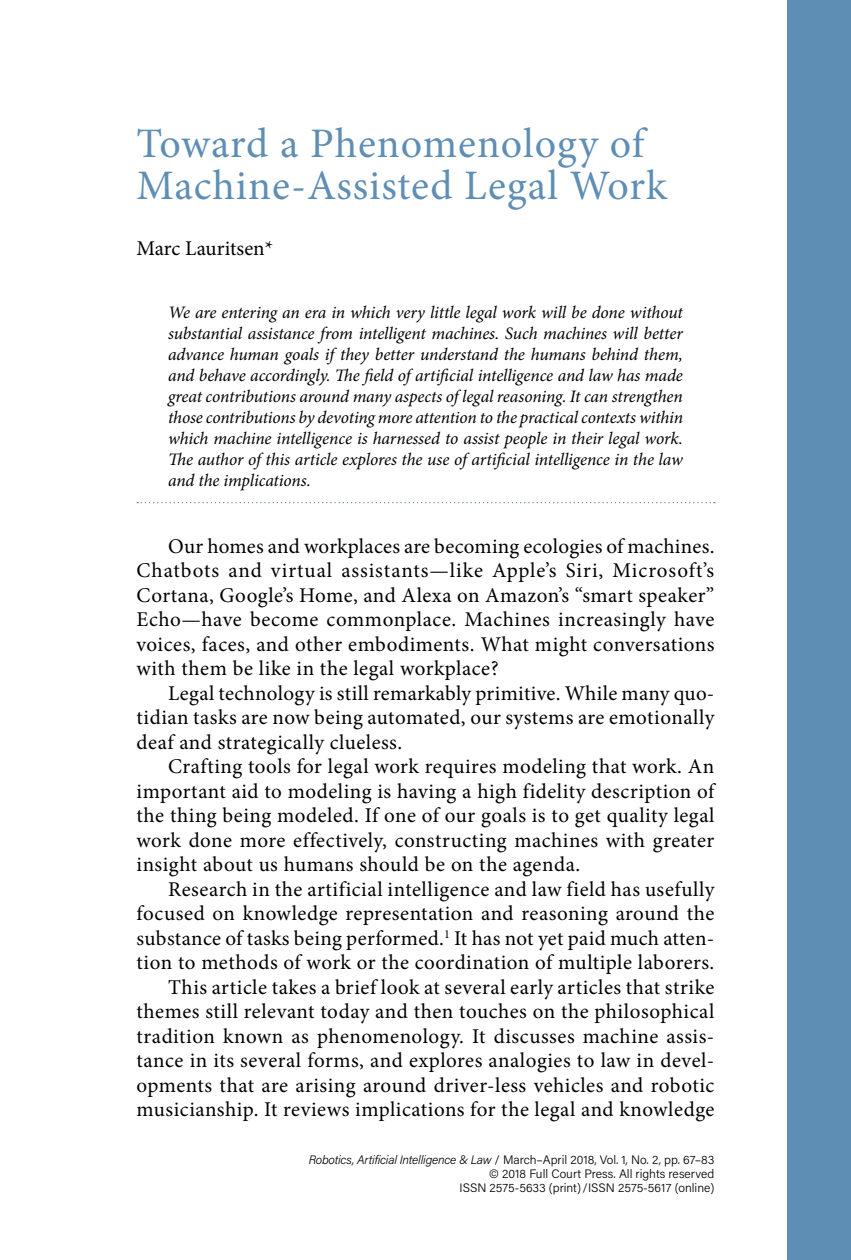
<style>
.page{position:relative;width:851px;height:1260px;background:#fff}
.page>*{position:absolute;margin:0;border:0;box-sizing:border-box;transform-origin:0 0}
.CT{font:42px/42px "Minion Pro";letter-spacing:.02em;color:#5f8eb5}
.t{font:21px/24.5px "Minion Pro";letter-spacing:.02em;color:#000;text-align:justify}
.CA{font:21px "Minion Pro";color:#000}
.abstract{font:italic 17.5px/21px "Minion Pro";letter-spacing:-.01em;color:#000;text-align:justify}
.t1{font:300 12.25px "Acumin Pro";color:#000}
.s1{font-style:italic}
</style>
<div class="page">
<div style="left:788px;top:0;width:62px;height:1260px;background:#5f8eb5"></div>
<svg style="left:137px;top:502px;width:577px;height:1px"></svg>
<p class="CT" style="left:136px;top:122px;width:532px">Toward a Phenomenology of<br>Machine-Assisted Legal Work</p>
<p class="CA" style="left:136px;top:234px;width:138px">Marc Lauritsen*</p>
<p class="abstract" style="left:168px;top:302px;width:516px">We are entering an era in which very little legal work will be done without substantial assistance from intelligent machines. Such machines will better advance human goals if they better understand the humans behind them, and behave accordingly. The field of artificial intelligence and law has made great contributions around many aspects of legal reasoning. It can strengthen those contributions by devoting more attention to the practical contexts within which machine intelligence is harnessed to assist people in their legal work.<br>The author of this article explores the use of artificial intelligence in the law and the implications.</p>
<p class="t" style="left:136px;top:534px;width:579px;text-indent:32px">Our homes and workplaces are becoming ecologies of machines.<br>Chatbots and virtual assistants—like Apple’s Siri, Microsoft’s Cortana, Google’s Home, and Alexa on Amazon’s “smart speaker” Echo—have become commonplace. Machines increasingly have voices, faces, and other embodiments. What might conversations with them be like in the legal workplace?</p>
<p class="t" style="left:136px;top:681px;width:579px;text-indent:32px">Legal technology is still remarkably primitive. While many quo&shy;tidian tasks are now being automated, our systems are emotionally deaf and strategically clueless.</p>
<p class="t" style="left:136px;top:754px;width:579px;text-indent:32px">Crafting tools for legal work requires modeling that work. An important aid to modeling is having a high fidelity description of the thing being modeled. If one of our goals is to get quality legal work done more effectively, constructing machines with greater insight about us humans should be on the agenda.</p>
<p class="t" style="left:136px;top:877px;width:579px;text-indent:32px">Research in the artificial intelligence and law field has usefully focused on knowledge representation and reasoning around the substance of tasks being performed.<sup>1</sup> It has not yet paid much atten&shy;tion to methods of work or the coordination of multiple laborers.</p>
<p class="t" style="left:136px;top:975px;width:579px;text-indent:32px">This article takes a brief look at several early articles that strike themes still relevant today and then touches on the philosophical tradition known as phenomenology. It discusses machine assis&shy;tance in its several forms, and explores analogies to law in devel&shy;opments that are arising around driver-less vehicles and robotic musicianship. It reviews implications for the legal and knowledge</p>
<p class="t1" style="left:309px;top:1151px;width:407px"><span class="s1">Robotics, Artificial Intelligence &amp; Law</span> / March–April 2018, Vol. 1, No. 2, pp. 67–83</p>
<p class="t1" style="left:489px;top:1165px;width:226px">© 2018 Full Court Press. All rights reserved</p>
<p class="t1" style="left:459px;top:1179px;width:256px">ISSN 2575-5633 (print) /ISSN 2575-5617 (online)</p>
</div>
